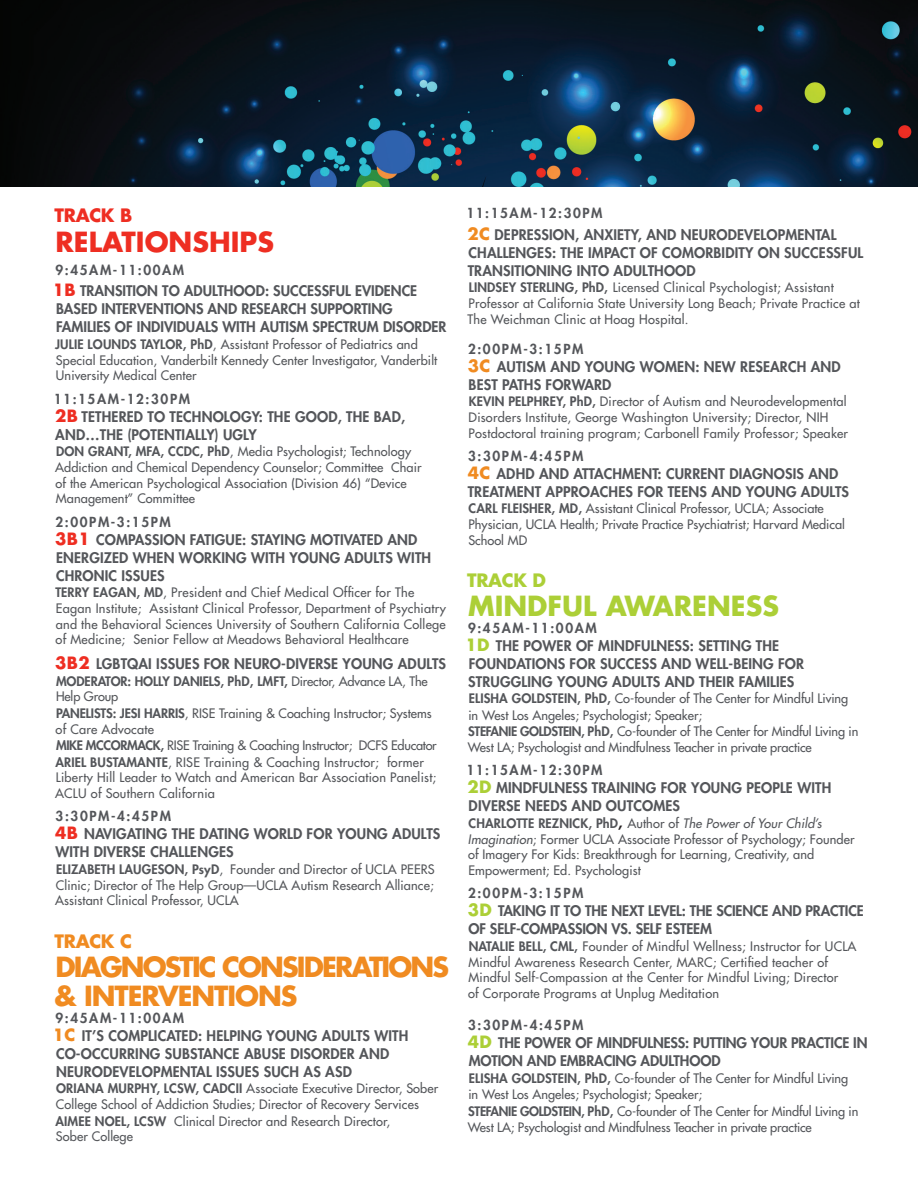
<style>
.page{position:relative;width:918px;height:1188px;background:#fff}
.page>*{position:absolute;margin:0;border:0;box-sizing:border-box;transform-origin:0 0}
.t1{font:700 27px/29.4px "Futura Std";letter-spacing:-.07em;color:#f08b21}
.t2{font:700 27px "Futura Std";color:#accf37}
.t3{font:700 27px "Futura Std";color:#ee2e22}
.t4{font:700 18px "Futura Std";letter-spacing:-.02em;color:#ee2e22}
.t5{font:700 18px "Futura Std";letter-spacing:-.02em;color:#f08b21}
.t6{font:700 18px "Futura Std";letter-spacing:-.02em;color:#accf37}
.t7{font:800 14.25px/18px "Futura";letter-spacing:.01em;color:#54565a}
.t8{font:800 14.25px/18px "Futura";letter-spacing:-.01em;color:#54565a}
.t9{font:800 13.5px "Futura";letter-spacing:.12em;color:#54565a}
.t10{font:12.75px/15.8px "Futura";letter-spacing:.01em;color:#54565a}
.t11{font:12.75px/16.2px "Futura";letter-spacing:-.01em;color:#54565a}
.s1{font-family:"Futura Std";font-weight:700;font-size:16.5px;color:#ee2e22}
.s2{font-weight:800}
.s3{font-family:"Futura Std";font-weight:700;font-size:16.5px;color:#f08b21}
.s4{font-family:"Futura Std";font-weight:700;font-size:16.5px;color:#accf37}
.s5{font-family:"Futura Std";font-weight:700;color:#231f20}
.s6{font-style:italic}
</style>
<div class="page">
<img style="left:0;top:0;width:918px;height:187px">
<h2 class="t4" style="left:55px;top:203px;width:79px">TRACK B</h2>
<h1 class="t3" style="left:56px;top:223px;width:220px">RELATIONSHIPS</h1>
<p class="t9" style="left:55px;top:261px;width:130px">9:45AM-11:00AM</p>
<p class="t7" style="left:53px;top:282px;width:395px"><span class="s1">1B</span> TRANSITION TO ADULTHOOD: SUCCESSFUL EVIDENCE<br>BASED INTERVENTIONS AND RESEARCH SUPPORTING<br>FAMILIES OF INDIVIDUALS WITH AUTISM SPECTRUM DISORDER</p>
<p class="t10" style="left:55px;top:336px;width:384px"><span class="s2">JULIE LOUNDS TAYLOR, PhD</span>, Assistant Professor of Pediatrics and<br>Special Education, Vanderbilt Kennedy Center Investigator, Vanderbilt<br>University Medical Center</p>
<p class="t9" style="left:54px;top:390px;width:138px">11:15AM-12:30PM</p>
<p class="t7" style="left:55px;top:407px;width:352px"><span class="s1">2B</span> TETHERED TO TECHNOLOGY: THE GOOD, THE BAD,<br>AND…THE (POTENTIALLY) UGLY</p>
<p class="t10" style="left:55px;top:443px;width:368px"><span class="s2">DON GRANT, MFA, CCDC, PhD</span>, Media Psychologist; Technology Addiction and Chemical Dependency Counselor; Committee Chair of the American Psychological Association (Division 46) “Device Management” Committee</p>
<p class="t9" style="left:55px;top:513px;width:117px">2:00PM-3:15PM</p>
<p class="t7" style="left:55px;top:530px;width:377px"><span class="s1">3B1</span> COMPASSION FATIGUE: STAYING MOTIVATED AND<br>ENERGIZED WHEN WORKING WITH YOUNG ADULTS WITH<br>CHRONIC ISSUES</p>
<p class="t10" style="left:55px;top:584px;width:392px"><span class="s2">TERRY EAGAN, MD</span>, President and Chief Medical Officer for The Eagan Institute; Assistant Clinical Professor, Department of Psychiatry and the Behavioral Sciences University of Southern California College of Medicine; Senior Fellow at Meadows Behavioral Healthcare</p>
<p class="t7" style="left:55px;top:655px;width:392px"><span class="s1">3B2</span> LGBTQAI ISSUES FOR NEURO-DIVERSE YOUNG ADULTS</p>
<p class="t10" style="left:55px;top:673px;width:383px"><span class="s2">MODERATOR: HOLLY DANIELS, PhD, LMFT,</span> Director, Advance LA, The Help Group<br><span class="s2">PANELISTS: JESI HARRIS</span>, RISE Training &amp; Coaching Instructor; Systems of Care Advocate<br><span class="s2">MIKE MCCORMACK,</span> RISE Training &amp; Coaching Instructor; DCFS Educator <span class="s2">ARIEL BUSTAMANTE</span>, RISE Training &amp; Coaching Instructor; former Liberty Hill Leader to Watch and American Bar Association Panelist; ACLU of Southern California</p>
<p class="t9" style="left:56px;top:807px;width:117px">3:30PM-4:45PM</p>
<p class="t7" style="left:55px;top:825px;width:387px"><span class="s1">4B</span> NAVIGATING THE DATING WORLD FOR YOUNG ADULTS<br>WITH DIVERSE CHALLENGES</p>
<p class="t10" style="left:55px;top:861px;width:381px;text-align:justify"><span class="s2">ELIZABETH LAUGESON, PsyD</span>, Founder and Director of UCLA PEERS Clinic; Director of The Help Group—UCLA Autism Research Alliance; Assistant Clinical Professor, UCLA</p>
<h2 class="t5" style="left:55px;top:929px;width:79px">TRACK C</h2>
<h1 class="t1" style="left:54px;top:952px;width:397px">DIAGNOSTIC CONSIDERATIONS &amp; INTERVENTIONS</h1>
<p class="t9" style="left:55px;top:1009px;width:130px">9:45AM-11:00AM</p>
<p class="t7" style="left:53px;top:1026px;width:357px"><span class="s3">1C</span> IT’S COMPLICATED: HELPING YOUNG ADULTS WITH<br>CO-OCCURRING SUBSTANCE ABUSE DISORDER AND<br>NEURODEVELOPMENTAL ISSUES SUCH AS ASD</p>
<p class="t10" style="left:56px;top:1081px;width:384px"><span class="s2">ORIANA MURPHY, LCSW, CADCII</span> Associate Executive Director, Sober College School of Addiction Studies; Director of Recovery Services <span class="s2">AIMEE NOEL, LCSW</span> Clinical Director and Research Director,<br>Sober College</p>
<p class="t9" style="left:466px;top:204px;width:138px">11:15AM-12:30PM</p>
<p class="t7" style="left:468px;top:225px;width:397px"><span class="s3">2C</span> DEPRESSION, ANXIETY, AND NEURODEVELOPMENTAL<br>CHALLENGES: THE IMPACT OF COMORBIDITY ON SUCCESSFUL<br>TRANSITIONING INTO ADULTHOOD</p>
<p class="t10" style="left:467px;top:279px;width:394px"><span class="s2">LINDSEY STERLING, PhD,</span> Licensed Clinical Psychologist; Assistant<br>Professor at California State University Long Beach; Private Practice at<br>The Weichman Clinic at Hoag Hospital.</p>
<p class="t9" style="left:468px;top:340px;width:117px">2:00PM-3:15PM</p>
<p class="t7" style="left:468px;top:357px;width:374px"><span class="s3">3C</span> AUTISM AND YOUNG WOMEN: NEW RESEARCH AND<br>BEST PATHS FORWARD</p>
<p class="t10" style="left:469px;top:393px;width:381px"><span class="s2">KEVIN PELPHREY, PhD,</span> Director of Autism and Neurodevelopmental<br>Disorders Institute, George Washington University; Director, NIH<br>Postdoctoral training program; Carbonell Family Professor; Speaker</p>
<p class="t9" style="left:468px;top:447px;width:117px">3:30PM-4:45PM</p>
<p class="t7" style="left:468px;top:464px;width:383px"><span class="s3">4C</span> ADHD AND ATTACHMENT: CURRENT DIAGNOSIS AND<br>TREATMENT APPROACHES FOR TEENS AND YOUNG ADULTS</p>
<p class="t10" style="left:468px;top:501px;width:378px"><span class="s2">CARL FLEISHER, MD,</span> Assistant Clinical Professor, UCLA; Associate<br>Physician, UCLA Health; Private Practice Psychiatrist; Harvard Medical<br>School MD</p>
<h2 class="t6" style="left:467px;top:568px;width:80px">TRACK D</h2>
<h1 class="t2" style="left:468px;top:588px;width:312px">MINDFUL AWARENESS</h1>
<p class="t9" style="left:468px;top:619px;width:130px">9:45AM-11:00AM</p>
<p class="t7" style="left:466px;top:636px;width:340px"><span class="s4">1D</span> THE POWER OF MINDFULNESS: SETTING THE<br>FOUNDATIONS FOR SUCCESS AND WELL-BEING FOR<br>STRUGGLING YOUNG ADULTS AND THEIR FAMILIES</p>
<p class="t11" style="left:468px;top:691px;width:392px"><span class="s2">ELISHA GOLDSTEIN, PhD,</span> Co-founder of The Center for Mindful Living in West Los Angeles; Psychologist; Speaker;<br><span class="s2">STEFANIE GOLDSTEIN, PhD,</span> Co-founder of The Center for Mindful Living in West LA; Psychologist and Mindfulness Teacher in private practice</p>
<p class="t9" style="left:466px;top:761px;width:138px">11:15AM-12:30PM</p>
<p class="t7" style="left:468px;top:779px;width:365px"><span class="s4">2D</span> MINDFULNESS TRAINING FOR YOUNG PEOPLE WITH<br>DIVERSE NEEDS AND OUTCOMES</p>
<p class="t10" style="left:468px;top:815px;width:388px"><span class="s2">CHARLOTTE REZNICK, PhD</span><span class="s5">,</span> Author of <span class="s6">The Power of Your Child’s Imagination</span>; Former UCLA Associate Professor of Psychology; Founder of Imagery For Kids: Breakthrough for Learning, Creativity, and Empowerment; Ed. Psychologist</p>
<p class="t9" style="left:468px;top:884px;width:117px">2:00PM-3:15PM</p>
<p class="t8" style="left:468px;top:902px;width:397px"><span class="s4">3D</span> TAKING IT TO THE NEXT LEVEL: THE SCIENCE AND PRACTICE<br>OF SELF-COMPASSION VS. SELF ESTEEM</p>
<p class="t10" style="left:468px;top:938px;width:390px"><span class="s2">NATALIE BELL, CML,</span> Founder of Mindful Wellness; Instructor for UCLA Mindful Awareness Research Center, MARC; Certified teacher of Mindful Self-Compassion at the Center for Mindful Living; Director<br>of Corporate Programs at Unplug Meditation</p>
<p class="t9" style="left:468px;top:1016px;width:117px">3:30PM-4:45PM</p>
<p class="t8" style="left:468px;top:1034px;width:401px"><span class="s4">4D</span> THE POWER OF MINDFULNESS: PUTTING YOUR PRACTICE IN<br>MOTION AND EMBRACING ADULTHOOD</p>
<p class="t11" style="left:468px;top:1070px;width:392px"><span class="s2">ELISHA GOLDSTEIN, PhD,</span> Co-founder of The Center for Mindful Living in West Los Angeles; Psychologist; Speaker;<br><span class="s2">STEFANIE GOLDSTEIN, PhD,</span> Co-founder of The Center for Mindful Living in West LA; Psychologist and Mindfulness Teacher in private practice</p>
</div>
